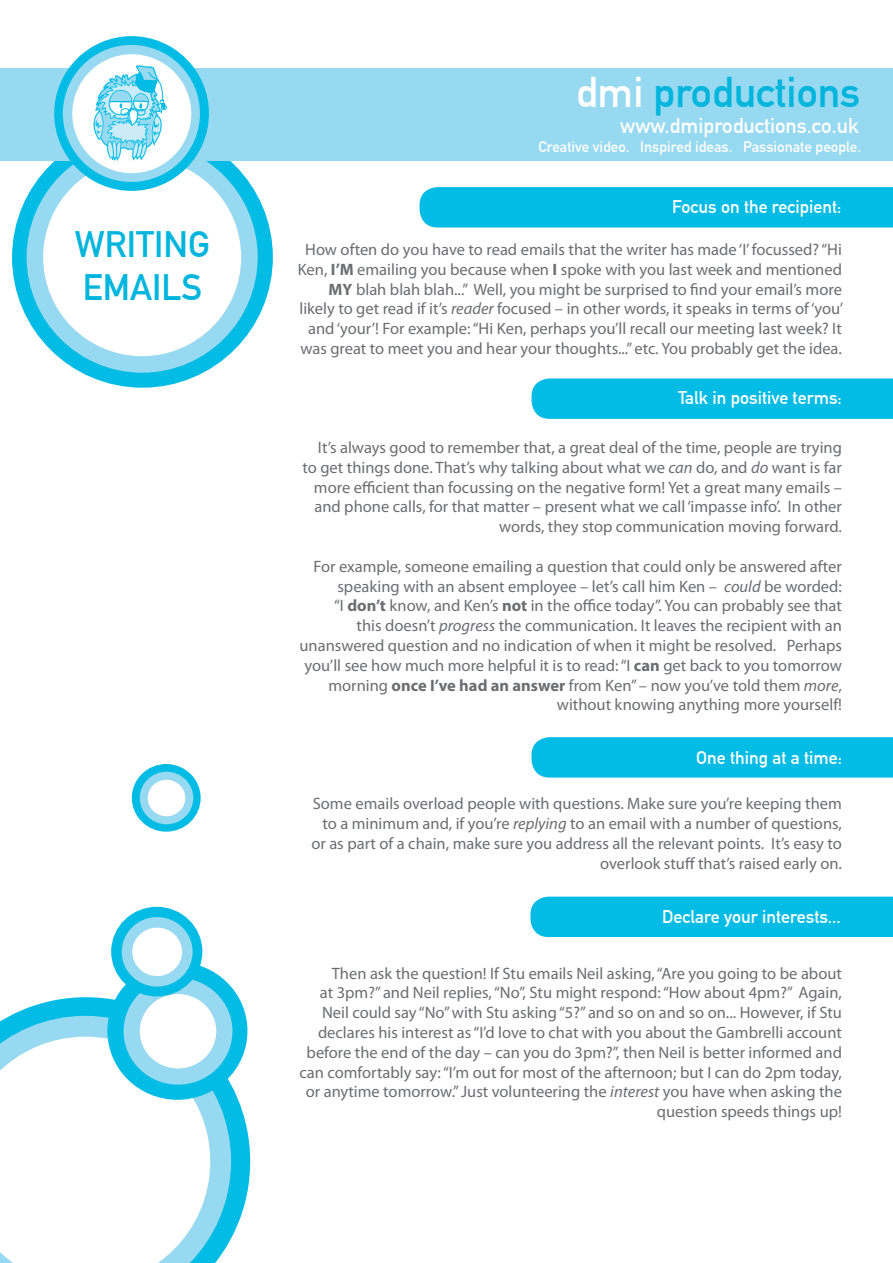
<style>
.page{position:relative;width:893px;height:1263px;background:#fff}
.page>*{position:absolute;margin:0;border:0;box-sizing:border-box;transform-origin:0 0}
.t1{font:42px "DIN Mittelschrift LT Alternate";color:#00b5dd}
.t2{font:36px "DIN Mittelschrift LT";color:#00b5dd}
.t3{font:21px "DIN Mittelschrift LT Alternate";color:#fff}
.t4{font:18px "DIN Mittelschrift LT Alternate";color:#fff}
.t5{font:16.5px/19.8px "Myriad Pro";color:#6c6d70;text-align:right}
.t6{font:15px "DIN Mittelschrift LT Alternate";color:#fff}
.s1{color:#fff}
.s2{font-weight:700}
.s3{font-style:italic}
</style>
<div class="page">
<div style="left:530px;top:897px;width:363px;height:40px;background:#02bce5"></div>
<div style="left:420px;top:187px;width:473px;height:40px;background:#02bce5"></div>
<svg style="left:10px;top:997px;width:240px;height:242px"></svg>
<svg style="left:0;top:1016px;width:231px;height:247px"></svg>
<div style="left:12px;top:127px;width:261px;height:261px;border:18px solid #02bce5;border-radius:50%"></div>
<div style="left:27px;top:142px;width:231px;height:231px;border:16px solid #96d9f0;border-radius:50%"></div>
<div style="left:107px;top:962px;width:140px;height:138px;border:29px solid #02bce5;border-radius:50%"></div>
<svg style="left:132px;top:986px;width:92px;height:90px"></svg>
<div style="left:124px;top:978px;width:108px;height:107px;border:16px solid #96d9f0;border-radius:50%"></div>
<div style="left:0;top:69px;width:893px;height:92px;background:#96d9f0"></div>
<div style="left:54px;top:36px;width:155px;height:155px;border:18px solid #02bce5;border-radius:50%"></div>
<div style="left:63px;top:45px;width:137px;height:137px;border:16px solid #96d9f0;border-radius:50%"></div>
<div style="left:72px;top:54px;width:119px;height:119px;background:#fff;border-radius:50%"></div>
<svg style="left:93px;top:65px;width:75px;height:100px"></svg>
<div style="left:531px;top:378px;width:362px;height:41px;background:#02bce5"></div>
<div style="left:531px;top:737px;width:362px;height:40px;background:#02bce5"></div>
<div style="left:111px;top:907px;width:91px;height:89px;border:19px solid #02bce5;border-radius:50%"></div>
<div style="left:127px;top:922px;width:60px;height:59px;background:#fff;border-radius:50%"></div>
<div style="left:122px;top:917px;width:71px;height:69px;border:11px solid #96d9f0;border-radius:50%"></div>
<div style="left:132px;top:764px;width:69px;height:68px;border:14px solid #02bce5;border-radius:50%"></div>
<div style="left:144px;top:776px;width:45px;height:44px;background:#fff;border-radius:50%"></div>
<div style="left:140px;top:772px;width:53px;height:52px;border:8px solid #96d9f0;border-radius:50%"></div>
<p class="t2" style="left:75px;top:223px;width:137px">WRITING</p>
<p class="t2" style="left:83px;top:266px;width:121px">EMAILS</p>
<p class="t1" style="left:576px;top:68px;width:286px"><span class="s1">dmi</span> productions</p>
<p class="t6" style="left:538px;top:138px;width:324px">Creative video. Inspired ideas. Passionate people.</p>
<p class="t3" style="left:620px;top:114px;width:240px">www.dmiproductions.co.uk</p>
<p class="t4" style="left:672px;top:196px;width:171px">Focus on the recipient:</p>
<p class="t5" style="left:298px;top:239px;width:547px">How often do you have to read emails that the writer has made ‘I’ focussed? “Hi Ken, <span class="s2">I’M</span> emailing you because when <span class="s2">I</span> spoke with you last week and mentioned <span class="s2">MY</span> blah blah blah...” Well, you might be surprised to find your email’s more likely to get read if it’s <span class="s3">reader</span> focused – in other words, it speaks in terms of ‘you’ and ‘your’! For example: “Hi Ken, perhaps you’ll recall our meeting last week? It was great to meet you and hear your thoughts...” etc. You probably get the idea.</p>
<p class="t4" style="left:678px;top:387px;width:165px">Talk in positive terms:</p>
<p class="t5" style="left:302px;top:437px;width:541px">It’s always good to remember that, a great deal of the time, people are trying to get things done. That’s why talking about what we <span class="s3">can</span> do, and <span class="s3">do</span> want is far more efficient than focussing on the negative form! Yet a great many emails – and phone calls, for that matter – present what we call ‘impasse info’. In other words, they stop communication moving forward.</p>
<p class="t5" style="left:299px;top:556px;width:544px">For example, someone emailing a question that could only be answered after speaking with an absent employee – let’s call him Ken – <span class="s3">could</span> be worded:<br>“I <span class="s2">don’t</span> know, and Ken’s <span class="s2">not</span> in the office today”. You can probably see that<br>this doesn’t <span class="s3">progress</span> the communication. It leaves the recipient with an unanswered question and no indication of when it might be resolved. Perhaps you’ll see how much more helpful it is to read: “I <span class="s2">can</span> get back to you tomorrow morning <span class="s2">once I’ve had an answer</span> from Ken” – now you’ve told them <span class="s3">more</span>, without knowing anything more yourself!</p>
<p class="t4" style="left:696px;top:747px;width:147px">One thing at a time:</p>
<p class="t5" style="left:311px;top:794px;width:532px">Some emails overload people with questions. Make sure you’re keeping them to a minimum and, if you’re <span class="s3">replying</span> to an email with a number of questions, or as part of a chain, make sure you address all the relevant points. It’s easy to overlook stuff that’s raised early on.</p>
<p class="t4" style="left:662px;top:906px;width:180px">Declare your interests...</p>
<p class="t5" style="left:299px;top:963px;width:544px">Then ask the question! If Stu emails Neil asking, “Are you going to be about<br>at 3pm?” and Neil replies, “No”, Stu might respond: “How about 4pm?” Again, Neil could say “No” with Stu asking “5?” and so on and so on... However, if Stu declares his interest as “I’d love to chat with you about the Gambrelli account before the end of the day – can you do 3pm?”, then Neil is better informed and can comfortably say: “I’m out for most of the afternoon; but I can do 2pm today, or anytime tomorrow.” Just volunteering the <span class="s3">interest</span> you have when asking the question speeds things up!</p>
</div>
